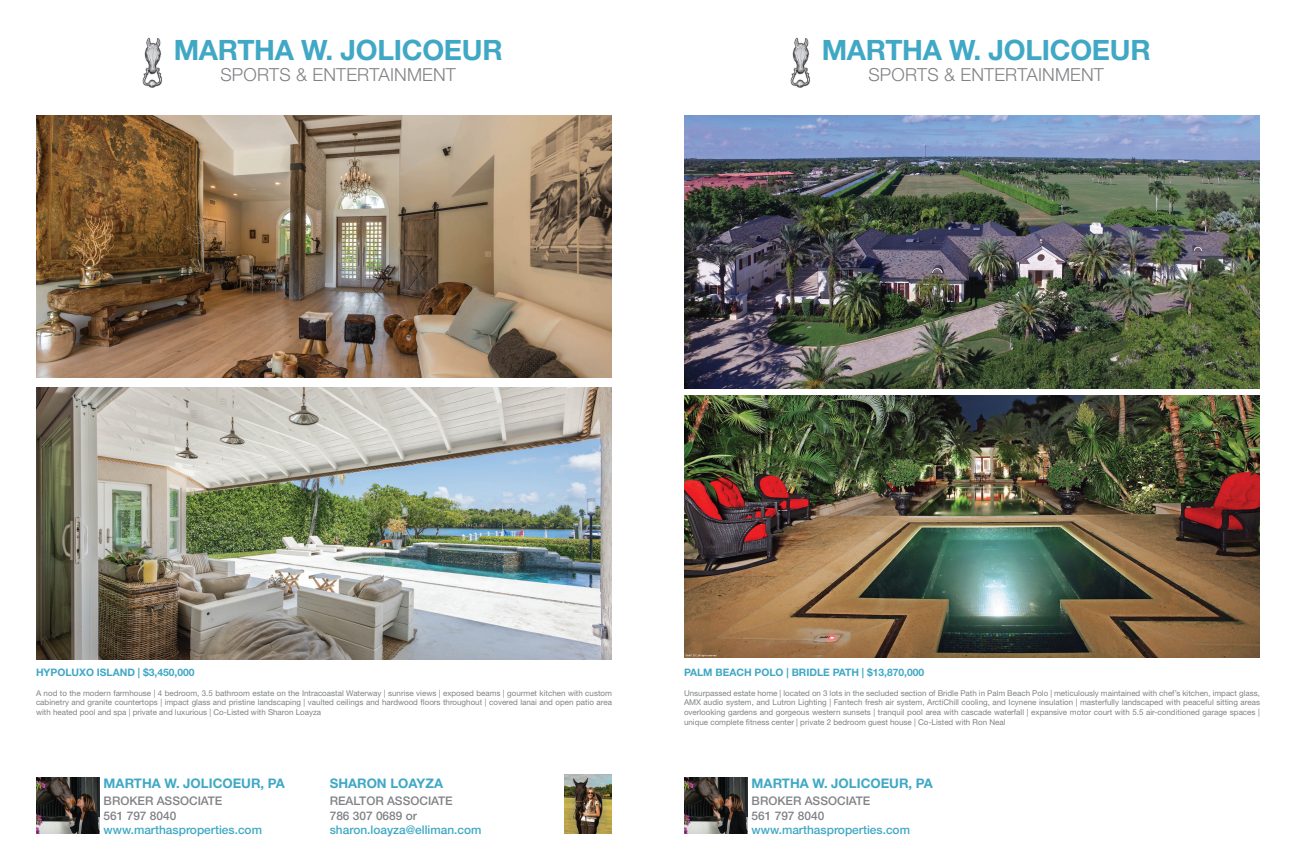
<style>
.page{position:relative;width:1296px;height:855px;background:#fff}
.page>*{position:absolute;margin:0;border:0;box-sizing:border-box;transform-origin:0 0}
.t1{font:700 28.1px "Helvetica Neue";letter-spacing:-.01em;color:#40a8c5}
.t2{font:300 18px "Helvetica Neue";letter-spacing:.01em;color:#808285}
.t3{font:700 13.2px "Helvetica Neue";color:#40a8c5}
.t4{font:500 11.9px/14.3px "Helvetica Neue";color:#808285}
.t5{font:500 11.9px "Helvetica Neue";color:#40a8c5}
.t6{font:700 10.3px "Helvetica Neue";color:#40a8c5}
.t7{font:8px/9.6px "Helvetica Neue";color:#808285;text-align:justify}
</style>
<div class="page">
<img style="left:36px;top:115px;width:576px;height:262px">
<img style="left:142px;top:37px;width:20px;height:51px">
<img style="left:36px;top:778px;width:64px;height:56px">
<img style="left:36px;top:387px;width:576px;height:273px">
<img style="left:564px;top:775px;width:48px;height:59px">
<img style="left:684px;top:115px;width:576px;height:274px">
<img style="left:684px;top:396px;width:576px;height:262px">
<img style="left:790px;top:37px;width:20px;height:51px">
<img style="left:684px;top:778px;width:64px;height:56px">
<h1 class="t1" style="left:174px;top:32px;width:331px">MARTHA W. JOLICOEUR</h1>
<h2 class="t2" style="left:220px;top:64px;width:237px">SPORTS &amp; ENTERTAINMENT</h2>
<h1 class="t1" style="left:822px;top:32px;width:331px">MARTHA W. JOLICOEUR</h1>
<h2 class="t2" style="left:868px;top:64px;width:237px">SPORTS &amp; ENTERTAINMENT</h2>
<p class="t6" style="left:36px;top:666px;width:160px">HYPOLUXO ISLAND | $3,450,000</p>
<p class="t7" style="left:36px;top:688px;width:578px">A nod to the modern farmhouse | 4 bedroom, 3.5 bathroom estate on the Intracoastal Waterway | sunrise views | exposed beams | gourmet kitchen with custom cabinetry and granite countertops | impact glass and pristine landscaping | vaulted ceilings and hardwood floors throughout | covered lanai and open patio area with heated pool and spa | private and luxurious | Co-Listed with Sharon Loayza</p>
<h3 class="t3" style="left:104px;top:775px;width:183px">MARTHA W. JOLICOEUR, PA</h3>
<h3 class="t4" style="left:104px;top:794px;width:120px">BROKER ASSOCIATE<br>561 797 8040</h3>
<h3 class="t5" style="left:104px;top:822px;width:160px">www.marthasproperties.com</h3>
<h3 class="t3" style="left:330px;top:775px;width:115px">SHARON LOAYZA</h3>
<h3 class="t4" style="left:330px;top:794px;width:124px">REALTOR ASSOCIATE<br>786 307 0689 or</h3>
<h3 class="t5" style="left:330px;top:822px;width:153px">sharon.loayza@elliman.com</h3>
<p class="t6" style="left:684px;top:666px;width:242px">PALM BEACH POLO | BRIDLE PATH | $13,870,000</p>
<p class="t7" style="left:684px;top:688px;width:578px">Unsurpassed estate home | located on 3 lots in the secluded section of Bridle Path in Palm Beach Polo | meticulously maintained with chef’s kitchen, impact glass, AMX audio system, and Lutron Lighting | Fantech fresh air system, ArctiChill cooling, and Icynene insulation | masterfully landscaped with peaceful sitting areas overlooking gardens and gorgeous western sunsets | tranquil pool area with cascade waterfall | expansive motor court with 5.5 air-conditioned garage spaces | unique complete fitness center | private 2 bedroom guest house | Co-Listed with Ron Neal</p>
<h3 class="t3" style="left:752px;top:775px;width:183px">MARTHA W. JOLICOEUR, PA</h3>
<h3 class="t4" style="left:752px;top:794px;width:120px">BROKER ASSOCIATE<br>561 797 8040</h3>
<h3 class="t5" style="left:752px;top:822px;width:160px">www.marthasproperties.com</h3>
</div>
